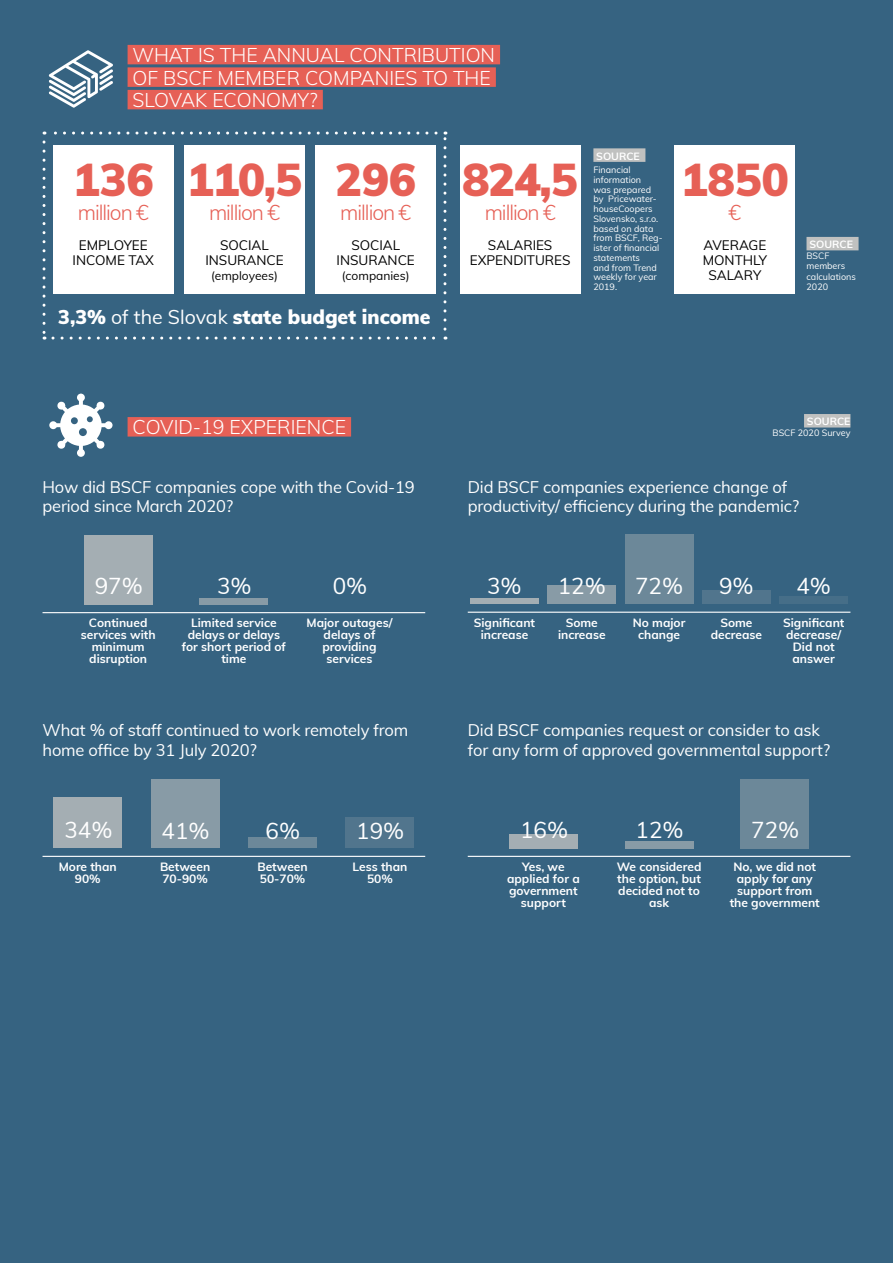
<style>
.page{position:relative;width:893px;height:1263px;background:#366381}
.page>*{position:absolute;margin:0;border:0;box-sizing:border-box;transform-origin:0 0}
.t1{font:900 45px "Muli";color:#e66056}
.t2{font:22.5px "Muli";color:#fff}
.t3{font:300 21px "Muli";letter-spacing:-.05em;color:#e66056}
.t4{font:300 19.5px/22.5px "Muli";color:#fff}
.t5{font:900 19.5px "Muli";color:#fff}
.t6{font:16.5px/19.5px "Muli";letter-spacing:-.01em;color:#fff}
.t7{font:13.5px/15px "Muli";color:#000;text-align:center}
.t8{font:700 12px/12px "Muli";color:#fff;text-align:center}
.t9{font:12px "Muli";color:#000}
.t10{font:700 10.5px "Muli";color:#fff}
.t11{font:9px/9.8px "Muli";color:#fff}
.s1{font-weight:400}
</style>
<div class="page">
<hr style="left:43px;top:612px;width:382px;height:1px;background:#fff">
<div style="left:84px;top:535px;width:68px;height:69px;background:#a4aeb3"></div>
<div style="left:200px;top:598px;width:68px;height:6px;background:#889ba6"></div>
<hr style="left:43px;top:856px;width:382px;height:1px;background:#fff">
<div style="left:54px;top:797px;width:68px;height:51px;background:#a4aeb3"></div>
<div style="left:248px;top:838px;width:69px;height:10px;background:#6c8899"></div>
<div style="left:346px;top:817px;width:68px;height:31px;background:#51758d"></div>
<div style="left:151px;top:779px;width:68px;height:69px;background:#889ba6"></div>
<div style="left:804px;top:414px;width:46px;height:13px;background:#c0c1c0"></div>
<div style="left:53px;top:145px;width:120px;height:149px;background:#fff"></div>
<div style="left:184px;top:145px;width:121px;height:149px;background:#fff"></div>
<div style="left:316px;top:145px;width:120px;height:149px;background:#fff"></div>
<div style="left:460px;top:145px;width:120px;height:149px;background:#fff"></div>
<div style="left:675px;top:145px;width:120px;height:149px;background:#fff"></div>
<div style="left:128px;top:45px;width:372px;height:19px;background:#e66056"></div>
<div style="left:128px;top:67px;width:368px;height:20px;background:#e66056"></div>
<div style="left:128px;top:90px;width:195px;height:19px;background:#e66056"></div>
<svg style="left:43px;top:142px;width:3px;height:198px"></svg>
<svg style="left:53px;top:337px;width:393px;height:3px"></svg>
<svg style="left:443px;top:132px;width:3px;height:197px"></svg>
<svg style="left:44px;top:132px;width:392px;height:3px"></svg>
<svg style="left:49px;top:50px;width:64px;height:58px"></svg>
<div style="left:593px;top:148px;width:52px;height:14px;background:#c0c1c0"></div>
<div style="left:806px;top:237px;width:52px;height:13px;background:#c0c1c0"></div>
<div style="left:128px;top:417px;width:223px;height:20px;background:#e66056"></div>
<svg style="left:49px;top:394px;width:64px;height:63px"></svg>
<hr style="left:468px;top:612px;width:382px;height:1px;background:#fff">
<div style="left:625px;top:535px;width:68px;height:69px;background:#6c8899"></div>
<div style="left:702px;top:590px;width:68px;height:14px;background:#51758d"></div>
<div style="left:780px;top:596px;width:68px;height:8px;background:#466e88"></div>
<div style="left:470px;top:598px;width:68px;height:6px;background:#a4aeb3"></div>
<div style="left:548px;top:585px;width:68px;height:19px;background:#889ba6"></div>
<hr style="left:468px;top:856px;width:382px;height:1px;background:#fff">
<div style="left:509px;top:834px;width:68px;height:14px;background:#a4aeb3"></div>
<div style="left:625px;top:841px;width:68px;height:7px;background:#889ba6"></div>
<div style="left:741px;top:779px;width:68px;height:69px;background:#6c8899"></div>
<h3 class="t4" style="left:133px;top:43px;width:364px">WHAT IS THE ANNUAL CONTRIBUTION<br>OF BSCF MEMBER COMPANIES TO THE<br>SLOVAK ECONOMY?</h3>
<h1 class="t1" style="left:73px;top:147px;width:83px">136</h1>
<h3 class="t3" style="left:78px;top:197px;width:72px">million €</h3>
<p class="t7" style="left:73px;top:237px;width:83px">EMPLOYEE<br>INCOME TAX</p>
<h1 class="t1" style="left:187px;top:147px;width:117px">110,5</h1>
<h3 class="t3" style="left:209px;top:197px;width:72px">million €</h3>
<p class="t7" style="left:205px;top:237px;width:80px">SOCIAL<br>INSURANCE</p>
<p class="t9" style="left:211px;top:267px;width:68px">(employees)</p>
<h1 class="t1" style="left:335px;top:147px;width:83px">296</h1>
<h3 class="t3" style="left:340px;top:197px;width:72px">million €</h3>
<p class="t7" style="left:337px;top:237px;width:80px">SOCIAL<br>INSURANCE</p>
<p class="t9" style="left:342px;top:267px;width:69px">(companies)</p>
<h3 class="t5" style="left:58px;top:303px;width:374px">3,3% <span class="s1">of the Slovak</span> state budget income</h3>
<h1 class="t1" style="left:463px;top:147px;width:117px">824,5</h1>
<h3 class="t3" style="left:485px;top:197px;width:72px">million €</h3>
<p class="t7" style="left:470px;top:237px;width:102px">SALARIES<br>EXPENDITURES</p>
<p class="t10" style="left:596px;top:148px;width:45px">SOURCE</p>
<p class="t11" style="left:593px;top:165px;width:71px">Financial information<br>was prepared by Pricewater&shy;houseCoopers<br>Slovensko, s.r.o. based on data from BSCF, Reg&shy;ister of financial statements<br>and from Trend weekly for year<br>2019.</p>
<h1 class="t1" style="left:681px;top:147px;width:109px">1850</h1>
<h3 class="t3" style="left:729px;top:197px;width:14px">€</h3>
<p class="t7" style="left:703px;top:237px;width:66px">AVERAGE<br>MONTHLY<br>SALARY</p>
<p class="t10" style="left:809px;top:237px;width:45px">SOURCE</p>
<p class="t11" style="left:806px;top:250px;width:51px;line-height:10.5px">BSCF members calculations<br>2020</p>
<h3 class="t4" style="left:133px;top:415px;width:215px">COVID-19 EXPERIENCE</h3>
<p class="t10" style="left:807px;top:414px;width:45px">SOURCE</p>
<p class="t11" style="left:772px;top:427px;width:79px">BSCF 2020 Survey</p>
<h3 class="t6" style="left:43px;top:476px;width:374px">How did BSCF companies cope with the Covid-19 period since March 2020?</h3>
<h2 class="t2" style="left:95px;top:570px;width:50px">97%</h2>
<p class="t8" style="left:81px;top:616px;width:76px">Continued services with minimum disruption</p>
<h2 class="t2" style="left:217px;top:570px;width:36px">3%</h2>
<p class="t8" style="left:182px;top:616px;width:106px">Limited service delays or delays for short period of time</p>
<h2 class="t2" style="left:333px;top:570px;width:36px">0%</h2>
<p class="t8" style="left:307px;top:616px;width:87px">Major outages/ delays of providing services</p>
<h3 class="t6" style="left:43px;top:720px;width:367px">What % of staff continued to work remotely from home office by 31 July 2020?</h3>
<h2 class="t2" style="left:64px;top:813px;width:50px">34%</h2>
<h2 class="t2" style="left:162px;top:815px;width:50px">41%</h2>
<h2 class="t2" style="left:266px;top:815px;width:36px">6%</h2>
<h2 class="t2" style="left:356px;top:815px;width:50px">19%</h2>
<p class="t8" style="left:257px;top:860px;width:52px;text-align:left">Between<br>50-70%</p>
<p class="t8" style="left:352px;top:860px;width:57px">Less than<br>50%</p>
<p class="t8" style="left:59px;top:860px;width:60px">More than<br>90%</p>
<p class="t8" style="left:160px;top:860px;width:52px;text-align:left">Between<br>70-90%</p>
<h3 class="t6" style="left:468px;top:476px;width:333px">Did BSCF companies experience change of productivity/ efficiency during the pandemic?</h3>
<h2 class="t2" style="left:487px;top:570px;width:36px">3%</h2>
<h2 class="t2" style="left:558px;top:570px;width:50px">12%</h2>
<h2 class="t2" style="left:635px;top:570px;width:50px">72%</h2>
<h2 class="t2" style="left:719px;top:570px;width:36px">9%</h2>
<h2 class="t2" style="left:796px;top:570px;width:36px">4%</h2>
<p class="t8" style="left:474px;top:616px;width:63px">Significant increase</p>
<p class="t8" style="left:558px;top:616px;width:49px">Some increase</p>
<p class="t8" style="left:633px;top:616px;width:54px">No major change</p>
<p class="t8" style="left:711px;top:616px;width:53px">Some decrease</p>
<p class="t8" style="left:783px;top:616px;width:63px">Significant decrease/<br>Did not answer</p>
<h3 class="t6" style="left:468px;top:720px;width:364px">Did BSCF companies request or consider to ask for any form of approved governmental support?</h3>
<h2 class="t2" style="left:520px;top:813px;width:50px">16%</h2>
<p class="t8" style="left:507px;top:860px;width:74px">Yes, we applied for a government support</p>
<h2 class="t2" style="left:635px;top:813px;width:50px">12%</h2>
<p class="t8" style="left:617px;top:860px;width:86px">We considered the option, but decided not to ask</p>
<h2 class="t2" style="left:751px;top:813px;width:50px">72%</h2>
<p class="t8" style="left:730px;top:860px;width:92px">No, we did not apply for any support from the government</p>
</div>
